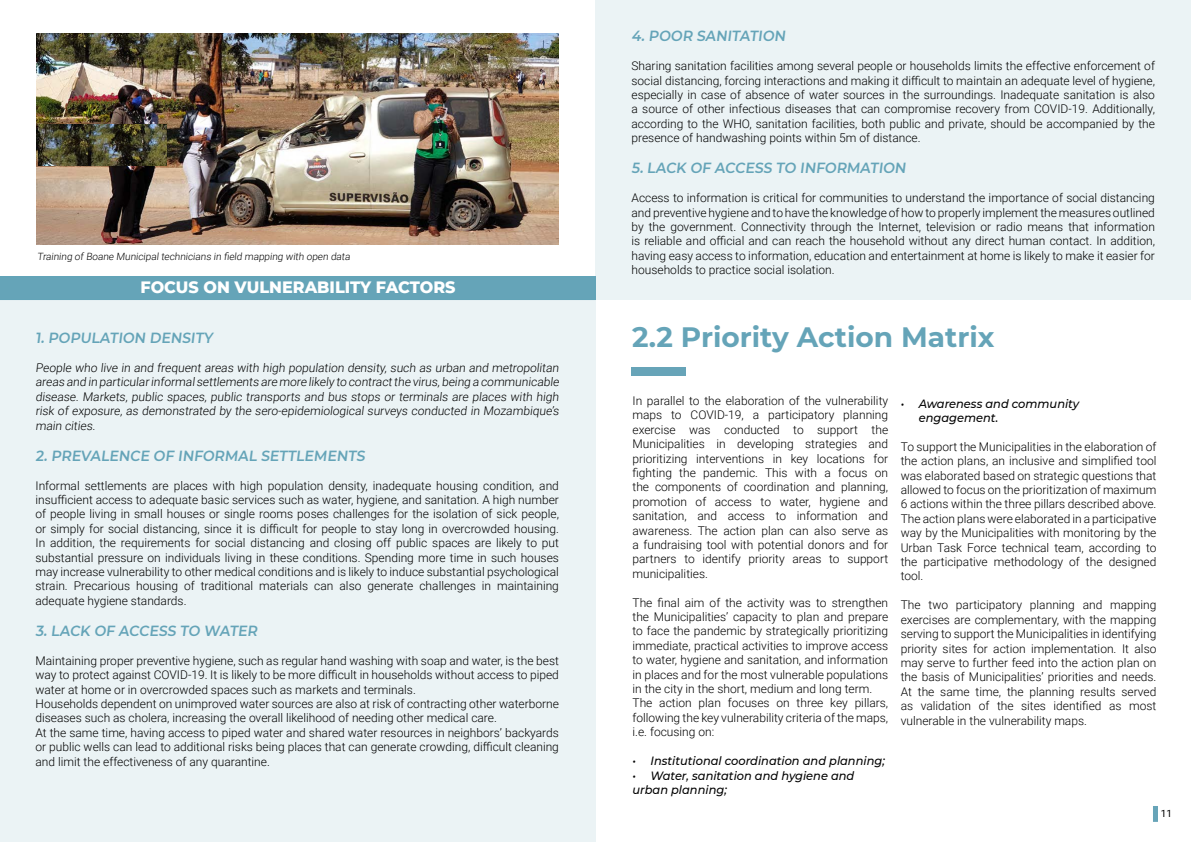
<style>
.page{position:relative;width:1191px;height:842px;background:#fff}
.page>*{position:absolute;margin:0;border:0;box-sizing:border-box;transform-origin:0 0}
.t1{font:700 28px "Montserrat";color:#65a4b8}
.t2{font:800 16.8px "Montserrat";color:#fff;scale:.95 1}
.t3{font:600 14.7px "Montserrat";color:#65a4b8;scale:.95 1}
.t4{font:300 12px/14.4px "Roboto";color:#000;text-align:justify}
.t5{font:italic 500 12px/14.4px "Montserrat";color:#000;scale:.95 1}
.t6{font:300 10px "Roboto";color:#000}
.t7{font:10px "Roboto";color:#000}
</style>
<div class="page">
<div style="left:1153px;top:806px;width:5px;height:16px;background:#67a4b8"></div>
<div style="left:0;top:298px;width:595px;height:544px;background:#ebf3f5"></div>
<img style="left:36px;top:33px;width:522px;height:212px">
<img style="left:38px;top:124px;width:128px;height:41px">
<div style="left:0;top:276px;width:595px;height:24px;background:#65a4b8"></div>
<div style="left:595px;top:0;width:596px;height:300px;background:#ebf3f5"></div>
<div style="left:631px;top:367px;width:55px;height:9px;background:#67a4b8"></div>
<p class="t6" style="left:37px;top:249px;width:316px">Training of Boane Municipal technicians in field mapping with open data</p>
<h2 class="t2" style="left:140px;top:275px;width:333px">FOCUS ON VULNERABILITY FACTORS</h2>
<p class="t3" style="left:36px;top:328px;width:190px">1. POPULATION DENSITY</p>
<p class="t4" style="left:35px;top:360px;width:527px">People who live in and frequent areas with high population density, such as urban and metropolitan areas and in particular informalsettlements are more likely to contract the virus,being a communicable disease. Markets, public spaces, public transports and bus stops or terminals are places with high risk of exposure, as demonstrated by the sero-epidemiological surveys conducted in Mozambique’s main cities.</p>
<p class="t3" style="left:36px;top:445px;width:351px">2. PREVALENCE OF INFORMAL SETTLEMENTS</p>
<p class="t4" style="left:36px;top:478px;width:525px">Informal settlements are places with high population density, inadequate housing condition, and insufficient access to adequate basic services such as water, hygiene, and sanitation. A high number of people living in small houses or single rooms poses challenges for the isolation of sick people, or simply for social distancing, since it is difficult for people to stay long in overcrowded housing.<br>In addition, the requirements for social distancing and closing off public spaces are likely to put substantial pressure on individuals living in these conditions. Spending more time in such houses may increase vulnerability to other medical conditions and is likely to induce substantial psychological strain. Precarious housing of traditional materials can also generate challenges in maintaining adequate hygiene standards.</p>
<p class="t3" style="left:36px;top:620px;width:238px">3. LACK OF ACCESS TO WATER</p>
<p class="t4" style="left:36px;top:653px;width:525px;text-align:left">Maintaining proper preventive hygiene, such as regular hand washing with soap and water, is the best way to protect against COVID-19. It is likely to be more difficult in households without access to piped water at home or in overcrowded spaces such as markets and terminals.<br>Households dependent on unimproved water sources are also at risk of contracting other waterborne diseases such as cholera, increasing the overall likelihood of needing other medical care.<br>At the same time, having access to piped water and shared water resources in neighbors’ backyards or public wells can lead to additional risks being places that can generate crowding, difficult cleaning and limit the effectiveness of any quarantine.</p>
<p class="t3" style="left:631px;top:26px;width:166px">4. POOR SANITATION</p>
<p class="t4" style="left:631px;top:58px;width:525px">Sharing sanitation facilities among several people or households limits the effective enforcement of social distancing, forcing interactions and making it difficult to maintain an adequate level of hygiene, especially in case of absence of water sources in the surroundings. Inadequate sanitation is also a source of other infectious diseases that can compromise recovery from COVID-19. Additionally, according to the WHO, sanitation facilities, both public and private, should be accompanied by the presence of handwashing points within 5m of distance.</p>
<p class="t3" style="left:631px;top:158px;width:293px">5. LACK OF ACCESS TO INFORMATION</p>
<p class="t4" style="left:631px;top:190px;width:525px">Access to information is critical for communities to understand the importance of social distancing and preventive hygiene and to have the knowledge of how to properly implement the measures outlined by the government. Connectivity through the Internet, television or radio means that information is reliable and official and can reach the household without any direct human contact. In addition, having easy access to information, education and entertainment at home is likely to make it easier for households to practice social isolation.</p>
<h1 class="t1" style="left:632px;top:317px;width:364px">2.2 Priority Action Matrix</h1>
<p class="t4" style="left:632px;top:393px;width:257px">In parallel to the elaboration of the vulnerability maps to COVID-19, a participatory planning exercise was conducted to support the Municipalities in developing strategies and prioritizing interventions in key locations for fighting the pandemic. This with a focus on the components of coordination and planning, promotion of access to water, hygiene and sanitation, and access to information and awareness. The action plan can also serve as a fundraising tool with potential donors and for partners to identify priority areas to support municipalities.</p>
<p class="t4" style="left:632px;top:595px;width:257px;text-align:left">The final aim of the activity was to strengthen the Municipalities’ capacity to plan and prepare to face the pandemic by strategically prioritizing immediate, practical activities to improve access to water, hygiene and sanitation, and information in places and for the most vulnerable populations in the city in the short, medium and long term.<br>The action plan focuses on three key pillars, following the key vulnerability criteria of the maps, i.e. focusing on:</p>
<p class="t5" style="left:632px;top:753px;width:267px">• Institutional coordination and planning;</p>
<p class="t5" style="left:632px;top:767px;width:235px">• Water, sanitation and hygiene and urban planning;</p>
<p class="t5" style="left:918px;top:396px;width:170px;text-indent:-18px">• Awareness and community engagement.</p>
<p class="t4" style="left:900px;top:439px;width:257px">To support the Municipalities in the elaboration of the action plans, an inclusive and simplified tool was elaborated based on strategic questions that allowed to focus on the prioritization of maximum 6 actions within the three pillars described above.<br>The action plans were elaborated in a participative way by the Municipalities with monitoring by the Urban Task Force technical team, according to the participative methodology of the designed tool.</p>
<p class="t4" style="left:900px;top:597px;width:257px">The two participatory planning and mapping exercises are complementary, with the mapping serving to support the Municipalities in identifying priority sites for action implementation. It also may serve to further feed into the action plan on the basis of Municipalities’ priorities and needs.<br>At the same time, the planning results served as validation of the sites identified as most vulnerable in the vulnerability maps.</p>
<p class="t7" style="left:1160px;top:807px;width:13px">11</p>
</div>
